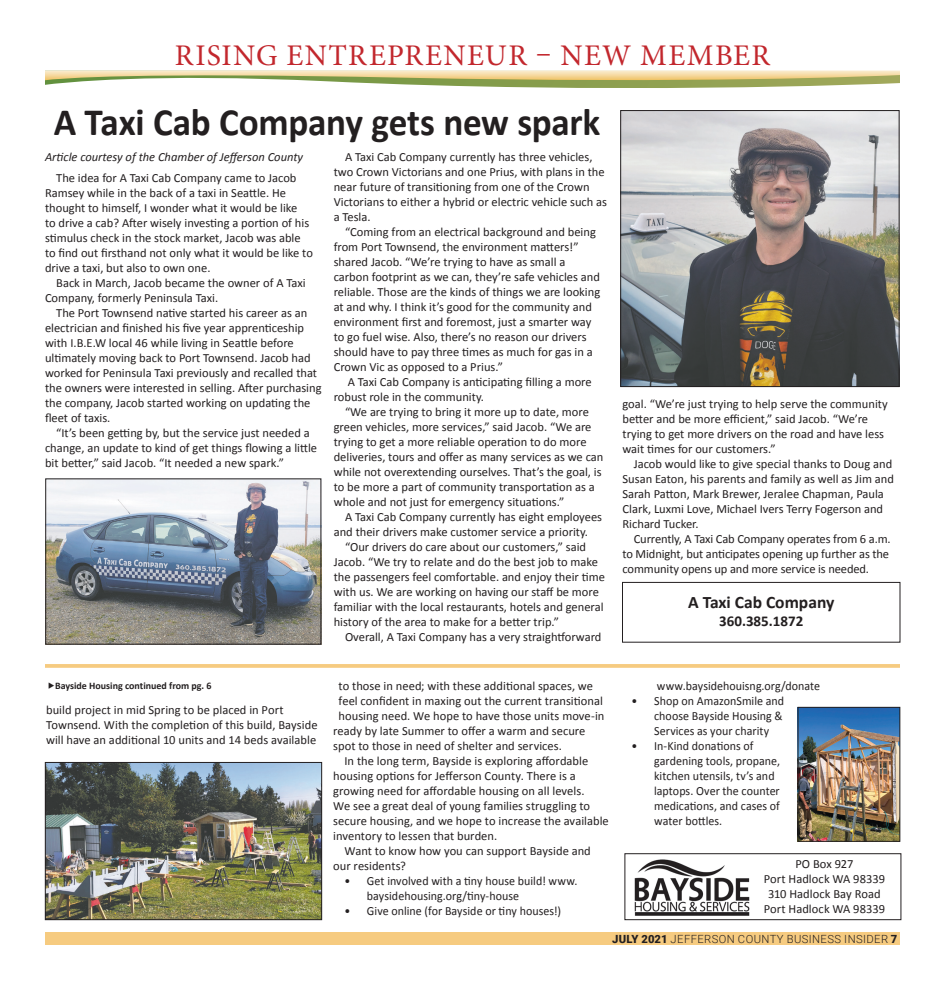
<style>
.page{position:relative;width:945px;height:990px;background:#fff}
.page>*{position:absolute;margin:0;border:0;box-sizing:border-box;transform-origin:0 0}
.t1{font:700 38.75px "Calibri";letter-spacing:-.01em;color:#231f20;scale:.96 1}
.t2{font:30px "Minion Pro";letter-spacing:.05em;color:#c2272d}
.t3{font:700 17.5px "Calibri";color:#231f20}
.t4{font:700 15px "Calibri";color:#231f20}
.t5{font:12.5px/15px "Calibri";color:#231f20}
.t6{font:12.5px/15px "Calibri";color:#231f20;scale:.96 1}
.t7{font:italic 12.5px "Calibri";color:#231f20}
.t8{font:300 11.25px "Roboto";letter-spacing:.035em;color:#231f20}
.t9{font:700 10px "Calibri";color:#231f20}
.s1{font-weight:900}
</style>
<div class="page">
<div style="left:45px;top:932px;width:855px;height:13px;background:#f6cb80"></div>
<svg style="left:45px;top:71px;width:855px;height:17px"></svg>
<img style="left:634px;top:860px;width:116px;height:55px">
<div style="left:625px;top:853px;width:276px;height:67px;border:1px solid #231f20"></div>
<img style="left:47px;top:764px;width:273px;height:154px">
<div style="left:45px;top:762px;width:277px;height:158px;border:1px solid #231f20"></div>
<svg style="left:45px;top:664px;width:855px;height:4px;background:#f6cd87"></svg>
<img style="left:47px;top:481px;width:272px;height:161px">
<div style="left:45px;top:479px;width:276px;height:165px;border:1px solid #231f20"></div>
<img style="left:622px;top:112px;width:275px;height:273px">
<div style="left:620px;top:110px;width:279px;height:277px;border:1px solid #231f20"></div>
<img style="left:800px;top:709px;width:98px;height:130px">
<div style="left:798px;top:707px;width:102px;height:134px;border:1px solid #231f20"></div>
<div style="left:622px;top:582px;width:278px;height:60px;border:1px solid #231f20"></div>
<h2 class="t2" style="left:175px;top:35px;width:151px">RISING ENTREPRENEUR</h2>
<h2 class="t2" style="left:536px;top:35px;width:154px">– NEW MEMBER</h2>
<h1 class="t1" style="left:54px;top:98px;width:571px">A Taxi Cab Company gets new spark</h1>
<p class="t7" style="left:45px;top:149px;width:260px">Article courtesy of the Chamber of Jefferson County</p>
<p class="t5" style="left:45px;top:169px;width:269px;text-indent:11px">The idea for A Taxi Cab Company came to Jacob Ramsey while in the back of a taxi in Seattle. He thought to himself, I wonder what it would be like<br>to drive a cab? After wisely investing a portion of his stimulus check in the stock market, Jacob was able to find out firsthand not only what it would be like to drive a taxi, but also to own one.</p>
<p class="t5" style="left:45px;top:274px;width:262px;text-indent:11px">Back in March, Jacob became the owner of A Taxi<br>Company, formerly Peninsula Taxi.</p>
<p class="t5" style="left:45px;top:304px;width:278px;text-indent:11px">The Port Townsend native started his career as an electrician and finished his five year apprenticeship with I.B.E.W local 46 while living in Seattle before ultimately moving back to Port Townsend. Jacob had worked for Peninsula Taxi previously and recalled that the owners were interested in selling. After purchasing the company, Jacob started working on updating the fleet of taxis.</p>
<p class="t5" style="left:45px;top:424px;width:274px;text-indent:11px">“It’s been getting by, but the service just needed a change, an update to kind of get things flowing a little bit better,” said Jacob. “It needed a new spark.”</p>
<p class="t5" style="left:334px;top:149px;width:275px;text-indent:11px">A Taxi Cab Company currently has three vehicles, two Crown Victorians and one Prius, with plans in the near future of transitioning from one of the Crown Victorians to either a hybrid or electric vehicle such as a Tesla.</p>
<p class="t5" style="left:334px;top:224px;width:268px;text-indent:11px">“Coming from an electrical background and being from Port Townsend, the environment matters!” shared Jacob. “We’re trying to have as small a carbon footprint as we can, they’re safe vehicles and reliable. Those are the kinds of things we are looking at and why. I think it’s good for the community and environment first and foremost, just a smarter way to go fuel wise. Also, there’s no reason our drivers should have to pay three times as much for gas in a Crown Vic as opposed to a Prius.”</p>
<p class="t5" style="left:334px;top:374px;width:260px;text-indent:14px">A Taxi Cab Company is anticipating filling a more robust role in the community.</p>
<p class="t5" style="left:334px;top:404px;width:271px;text-indent:11px">“We are trying to bring it more up to date, more green vehicles, more services,” said Jacob. “We are trying to get a more reliable operation to do more deliveries, tours and offer as many services as we can while not overextending ourselves. That’s the goal, is to be more a part of community transportation as a whole and not just for emergency situations.”</p>
<p class="t5" style="left:334px;top:509px;width:270px;text-indent:11px">A Taxi Cab Company currently has eight employees and their drivers make customer service a priority.</p>
<p class="t5" style="left:334px;top:539px;width:273px;text-indent:11px">“Our drivers do care about our customers,” said Jacob. “We try to relate and do the best job to make the passengers feel comfortable. and enjoy their time with us. We are working on having our staff be more familiar with the local restaurants, hotels and general history of the area to make for a better trip.”</p>
<p class="t5" style="left:345px;top:629px;width:258px">Overall, A Taxi Company has a very straightforward</p>
<p class="t5" style="left:622px;top:395px;width:267px">goal. “We’re just trying to help serve the community better and be more efficient,” said Jacob. “We’re trying to get more drivers on the road and have less wait times for our customers.”</p>
<p class="t5" style="left:622px;top:455px;width:273px;text-indent:11px">Jacob would like to give special thanks to Doug and Susan Eaton, his parents and family as well as Jim and Sarah Patton, Mark Brewer, Jeralee Chapman, Paula Clark, Luxmi Love, Michael Ivers Terry Fogerson and Richard Tucker.</p>
<p class="t5" style="left:622px;top:530px;width:270px;text-indent:11px">Currently, A Taxi Cab Company operates from 6 a.m. to Midnight, but anticipates opening up further as the community opens up and more service is needed.</p>
<h3 class="t3" style="left:688px;top:591px;width:148px">A Taxi Cab Company</h3>
<p class="t4" style="left:719px;top:612px;width:86px">360.385.1872</p>
<p class="t9" style="left:47px;top:679px;width:166px">▶Bayside Housing continued from pg. 6</p>
<p class="t5" style="left:46px;top:701px;width:273px">build project in mid Spring to be placed in Port<br>Townsend. With the completion of this build, Bayside will have an additional 10 units and 14 beds available</p>
<p class="t5" style="left:339px;top:678px;width:256px">to those in need; with these additional spaces, we</p>
<p class="t5" style="left:339px;top:693px;width:266px">feel confident in maxing out the current transitional</p>
<p class="t5" style="left:339px;top:708px;width:267px">housing need. We hope to have those units move-in</p>
<p class="t5" style="left:333px;top:723px;width:254px">ready by late Summer to offer a warm and secure</p>
<p class="t5" style="left:333px;top:738px;width:230px">spot to those in need of shelter and services.</p>
<p class="t5" style="left:344px;top:753px;width:245px">In the long term, Bayside is exploring affordable</p>
<p class="t5" style="left:333px;top:768px;width:244px">housing options for Jefferson County. There is a</p>
<p class="t5" style="left:333px;top:783px;width:253px">growing need for affordable housing on all levels.</p>
<p class="t5" style="left:333px;top:798px;width:258px">We see a great deal of young families struggling to</p>
<p class="t5" style="left:333px;top:813px;width:277px">secure housing, and we hope to increase the available</p>
<p class="t5" style="left:333px;top:828px;width:166px">inventory to lessen that burden.</p>
<p class="t5" style="left:344px;top:843px;width:248px">Want to know how you can support Bayside and</p>
<p class="t5" style="left:333px;top:858px;width:74px">our residents?</p>
<p class="t6" style="left:367px;top:873px;width:221px;text-indent:-22px">• Get involved with a tiny house build! www. baysidehousing.org/tiny-house</p>
<p class="t6" style="left:344px;top:903px;width:227px">• Give online (for Bayside or tiny houses!)</p>
<p class="t6" style="left:657px;top:678px;width:172px">www.baysidehouisng.org/donate</p>
<p class="t6" style="left:654px;top:693px;width:137px;text-align:justify;text-indent:-22px">• Shop on AmazonSmile and choose Bayside Housing &amp; Services as your charity</p>
<p class="t6" style="left:654px;top:738px;width:133px;text-indent:-22px">• In-Kind donations of gardening tools, propane, kitchen utensils, tv’s and laptops. Over the counter medications, and cases of water bottles.</p>
<p class="t5" style="left:764px;top:856px;width:123px;text-align:center">PO Box 927<br>Port Hadlock WA 98339<br>310 Hadlock Bay Road<br>Port Hadlock WA 98339</p>
<p class="t8" style="left:612px;top:931px;width:287px"><span class="s1">JuLY 2021</span> JEFFERSON COUNTY BUSINESS I NSIDER <span class="s1">7</span></p>
</div>
